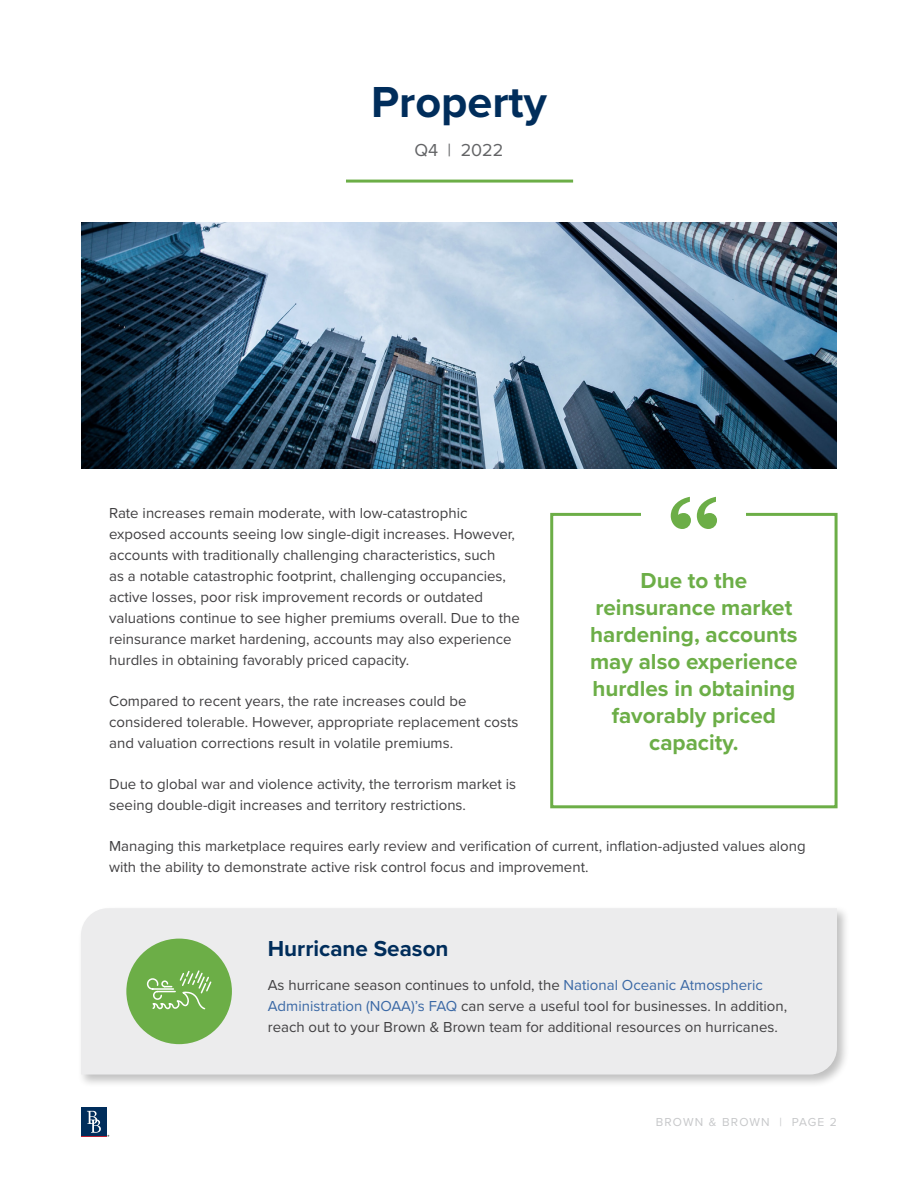
<style>
.page{position:relative;width:918px;height:1188px;background:#fff}
.page>*{position:absolute;margin:0;border:0;box-sizing:border-box;transform-origin:0 0}
.t1{font:700 45px "Proxima Nova";color:#002d5b}
.t2{font:700 22.5px/27px "Proxima Nova";color:#6cae47;text-align:center}
.t3{font:700 22.5px "Proxima Nova";color:#002d5b}
.t4{font:18px "Proxima Nova";color:#636466}
.t5{font:15px/21px "Proxima Nova";color:#414042}
.t6{font:12px "Proxima Nova";letter-spacing:.1em;color:#c7c8ca}
.s1{color:#3a68a5}
</style>
<div class="page">
<hr style="left:347px;top:180px;width:225px;height:3px;background:#6cae47">
<svg style="left:550px;top:512px;width:288px;height:297px"></svg>
<div style="left:642px;top:498px;width:104px;height:29px;background:#fff"></div>
<svg style="left:671px;top:497px;width:46px;height:32px"></svg>
<img style="left:82px;top:223px;width:755px;height:246px">
<div style="left:78px;top:905px;width:772px;height:183px;background:#000;opacity:.25"></div>
<div style="left:81px;top:908px;width:756px;height:167px;background:#ececed"></div>
<div style="left:126px;top:939px;width:106px;height:105px;background:#6cae47;border-radius:50%"></div>
<svg style="left:146px;top:970px;width:66px;height:40px"></svg>
<div style="left:81px;top:1108px;width:26px;height:28px;background:#002d5b"></div>
<svg style="left:81px;top:1111px;width:28px;height:26px"></svg>
<h1 class="t1" style="left:371px;top:68px;width:177px">Property</h1>
<p class="t4" style="left:415px;top:137px;width:90px">Q4 | 2022</p>
<p class="t5" style="left:109px;top:501px;width:412px">Rate increases remain moderate, with low-catastrophic exposed accounts seeing low single-digit increases. However, accounts with traditionally challenging characteristics, such<br>as a notable catastrophic footprint, challenging occupancies, active losses, poor risk improvement records or outdated valuations continue to see higher premiums overall. Due to the reinsurance market hardening, accounts may also experience hurdles in obtaining favorably priced capacity.</p>
<p class="t5" style="left:109px;top:690px;width:411px">Compared to recent years, the rate increases could be considered tolerable. However, appropriate replacement costs and valuation corrections result in volatile premiums.</p>
<p class="t5" style="left:109px;top:773px;width:408px">Due to global war and violence activity, the terrorism market is seeing double-digit increases and territory restrictions.</p>
<p class="t5" style="left:109px;top:835px;width:698px">Managing this marketplace requires early review and verification of current, inflation-adjusted values along with the ability to demonstrate active risk control focus and improvement.</p>
<h2 class="t2" style="left:590px;top:567px;width:209px">Due to the reinsurance market hardening, accounts may also experience hurdles in obtaining favorably priced capacity.</h2>
<h2 class="t3" style="left:268px;top:931px;width:182px">Hurricane Season</h2>
<p class="t5" style="left:268px;top:974px;width:521px">As hurricane season continues to unfold, the <span class="s1">National Oceanic Atmospheric<br>Administration (NOAA)’s FAQ</span> can serve a useful tool for businesses. In addition, reach out to your Brown &amp; Brown team for additional resources on hurricanes.</p>
<p class="t6" style="left:656px;top:1113px;width:183px">BROWN &amp; BROWN | PAGE 2</p>
</div>
